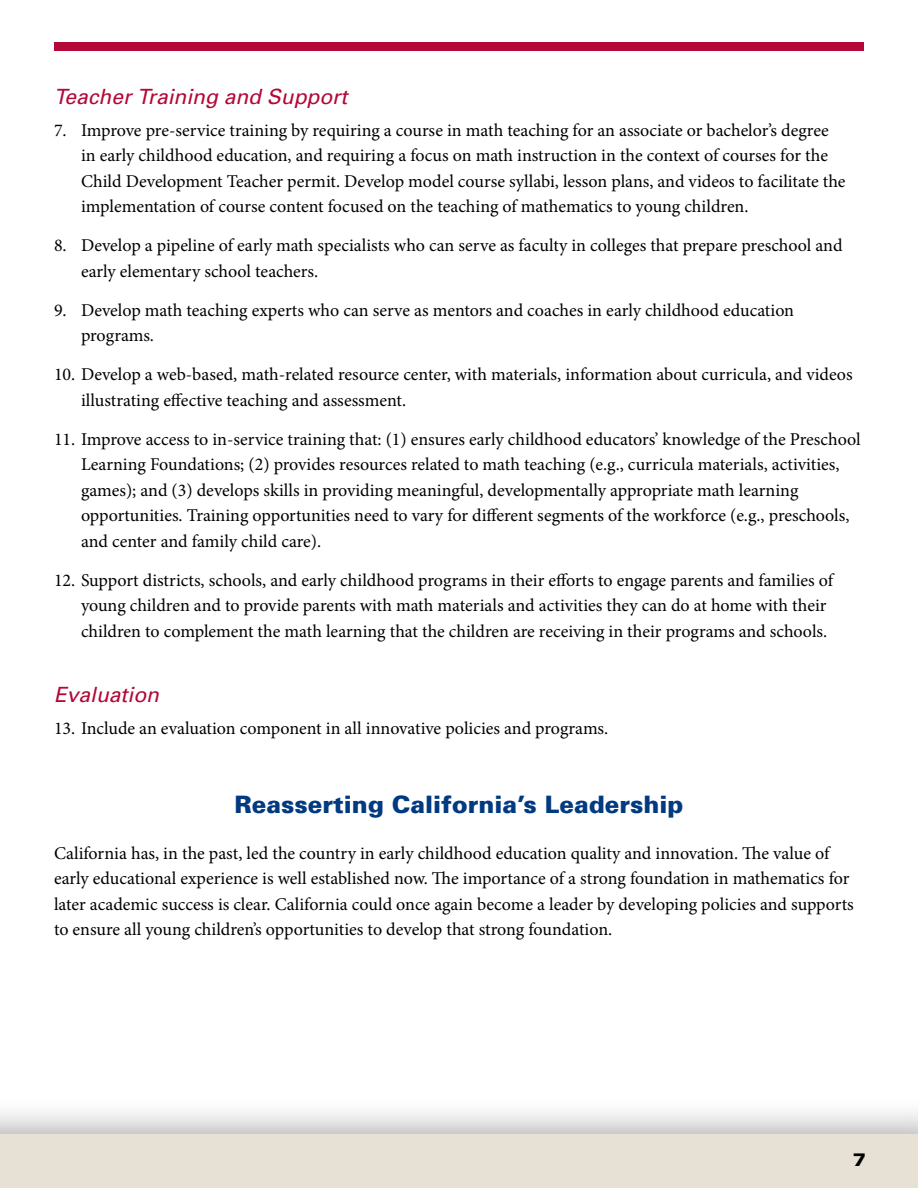
<style>
.page{position:relative;width:918px;height:1188px;background:#fff}
.page>*{position:absolute;margin:0;border:0;box-sizing:border-box;transform-origin:0 0}
.t1{font:900 24px "Univers";color:#013a81}
.t2{font:italic 21px "Univers";color:#b30838}
.t3{font:18px/25.5px "Minion Pro";color:#000}
.t4{font:900 expanded 18px "Univers";color:#000}
</style>
<div class="page">
<div style="left:0;top:1097px;width:918px;height:91px;background:#000;opacity:.3"></div>
<div style="left:0;top:1134px;width:918px;height:54px;background:#e7e1d5"></div>
<div style="left:54px;top:42px;width:810px;height:9px;background:#b30838"></div>
<p class="t2" style="left:54px;top:84px;width:295px">Teacher Training and Support</p>
<p class="t3" style="left:81px;top:117px;width:766px;text-indent:-27px">7. Improve pre-service training by requiring a course in math teaching for an associate or bachelor’s degree in early childhood education, and requiring a focus on math instruction in the context of courses for the Child Development Teacher permit. Develop model course syllabi, lesson plans, and videos to facilitate the implementation of course content focused on the teaching of mathematics to young children.</p>
<p class="t3" style="left:81px;top:233px;width:763px;text-indent:-27px">8. Develop a pipeline of early math specialists who can serve as faculty in colleges that prepare preschool and early elementary school teachers.</p>
<p class="t3" style="left:81px;top:297px;width:715px;text-indent:-27px">9. Develop math teaching experts who can serve as mentors and coaches in early childhood education programs.</p>
<p class="t3" style="left:81px;top:362px;width:773px;text-indent:-27px">10. Develop a web-based, math-related resource center, with materials, information about curricula, and videos illustrating effective teaching and assessment.</p>
<p class="t3" style="left:81px;top:426px;width:781px;text-indent:-27px">11. Improve access to in-service training that: (1) ensures early childhood educators’ knowledge of the Preschool Learning Foundations; (2) provides resources related to math teaching (e.g., curricula materials, activities, games); and (3) develops skills in providing meaningful, developmentally appropriate math learning opportunities. Training opportunities need to vary for different segments of the workforce (e.g., preschools, and center and family child care).</p>
<p class="t3" style="left:81px;top:567px;width:754px;text-indent:-27px">12. Support districts, schools, and early childhood programs in their efforts to engage parents and families of young children and to provide parents with math materials and activities they can do at home with their children to complement the math learning that the children are receiving in their programs and schools.</p>
<p class="t2" style="left:54px;top:682px;width:107px">Evaluation</p>
<p class="t3" style="left:54px;top:716px;width:556px">13. Include an evaluation component in all innovative policies and programs.</p>
<h1 class="t1" style="left:235px;top:790px;width:450px">Reasserting California’s Leadership</h1>
<p class="t3" style="left:54px;top:840px;width:801px">California has, in the past, led the country in early childhood education quality and innovation. The value of early educational experience is well established now. The importance of a strong foundation in mathematics for later academic success is clear. California could once again become a leader by developing policies and supports to ensure all young children’s opportunities to develop that strong foundation.</p>
<p class="t4" style="left:853px;top:1149px;width:15px">7</p>
</div>
